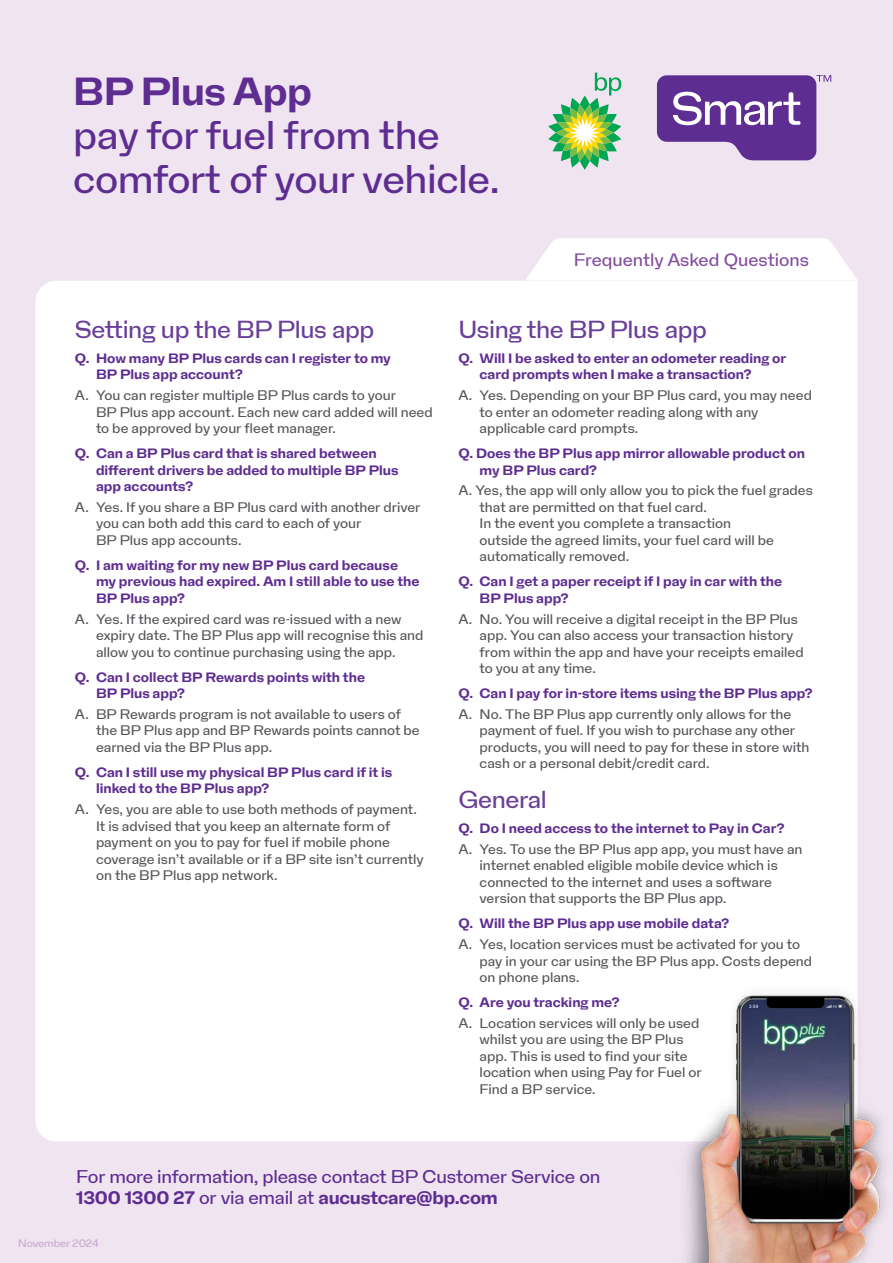
<style>
.page{position:relative;width:893px;height:1263px;background:#efe4f0}
.page>*{position:absolute;margin:0;border:0;box-sizing:border-box;transform-origin:0 0}
.t1{font:39px/44px "Na N Holo";letter-spacing:-.01em;color:#5e2d91}
.t2{font:700 39px "Na N Holo";letter-spacing:-.01em;color:#5e2d91}
.t3{font:24px "Na N Holo";letter-spacing:-.015em;color:#6a3f98}
.t4{font:18px/21px "Na N Holo";letter-spacing:-.015em;color:#5e2d91}
.t5{font:17.4px "Na N Holo";color:#834d9e}
.t6{font:13.5px/16.5px "Na N Holo";color:#55565a}
.t7{font:700 13.5px/16.5px "Na N Holo";color:#5e2d91}
.t8{font:10.5px "Na N Holo";letter-spacing:-.005em;color:#c9a8cf}
.s1{font-weight:700}
</style>
<div class="page">
<div style="left:35px;top:281px;width:823px;height:860px;background:#fff"></div>
<svg style="left:526px;top:238px;width:331px;height:42px;background:#fdfcfd"></svg>
<svg style="left:548px;top:73px;width:73px;height:97px"></svg>
<div style="left:672px;top:982px;width:221px;height:281px;background:#000;opacity:.1"></div>
<img style="left:677px;top:995px;width:215px;height:268px">
<svg style="left:657px;top:75px;width:174px;height:85px"></svg>
<h1 class="t2" style="left:73px;top:60px;width:240px">BP Plus App</h1>
<h1 class="t1" style="left:73px;top:112px;width:428px">pay for fuel from the comfort of your vehicle.</h1>
<p class="t5" style="left:574px;top:247px;width:236px">Frequently Asked Questions</p>
<h2 class="t3" style="left:75px;top:311px;width:301px">Setting up the BP Plus app</h2>
<p class="t7" style="left:96px;top:349px;width:296px;text-indent:-21px">Q. How many BP Plus cards can I register to my<br>BP Plus app account?</p>
<p class="t6" style="left:96px;top:387px;width:338px;text-indent:-21px">A. You can register multiple BP Plus cards to your<br>BP Plus app account. Each new card added will need to be approved by your fleet manager.</p>
<p class="t7" style="left:96px;top:445px;width:304px;text-indent:-21px">Q. Can a BP Plus card that is shared between different drivers be added to multiple BP Plus app accounts?</p>
<p class="t6" style="left:96px;top:499px;width:326px;text-indent:-21px">A. Yes. If you share a BP Plus card with another driver you can both add this card to each of your<br>BP Plus app accounts.</p>
<p class="t7" style="left:96px;top:556px;width:325px;text-indent:-21px">Q. I am waiting for my new BP Plus card because my previous had expired. Am I still able to use the<br>BP Plus app?</p>
<p class="t6" style="left:96px;top:610px;width:329px;text-indent:-21px">A. Yes. If the expired card was re-issued with a new expiry date. The BP Plus app will recognise this and allow you to continue purchasing using the app.</p>
<p class="t7" style="left:96px;top:668px;width:271px;text-indent:-21px">Q. Can I collect BP Rewards points with the<br>BP Plus app?</p>
<p class="t6" style="left:96px;top:706px;width:325px;text-indent:-21px">A. BP Rewards program is not available to users of the BP Plus app and BP Rewards points cannot be earned via the BP Plus app.</p>
<p class="t7" style="left:96px;top:763px;width:298px;text-indent:-21px">Q. Can I still use my physical BP Plus card if it is linked to the BP Plus app?</p>
<p class="t6" style="left:96px;top:801px;width:329px;text-indent:-21px">A. Yes, you are able to use both methods of payment.<br>It is advised that you keep an alternate form of payment on you to pay for fuel if mobile phone coverage isn’t available or if a BP site isn’t currently on the BP Plus app network.</p>
<h2 class="t3" style="left:458px;top:311px;width:250px">Using the BP Plus app</h2>
<p class="t7" style="left:480px;top:349px;width:308px;text-indent:-21px">Q. Will I be asked to enter an odometer reading or card prompts when I make a transaction?</p>
<p class="t6" style="left:480px;top:387px;width:334px;text-indent:-21px">A. Yes. Depending on your BP Plus card, you may need to enter an odometer reading along with any applicable card prompts.</p>
<p class="t7" style="left:480px;top:445px;width:327px;text-indent:-21px">Q. Does the BP Plus app mirror allowable product on my BP Plus card?</p>
<p class="t6" style="left:480px;top:482px;width:335px;text-indent:-21px">A. Yes, the app will only allow you to pick the fuel grades that are permitted on that fuel card.<br>In the event you complete a transaction<br>outside the agreed limits, your fuel card will be automatically removed.</p>
<p class="t7" style="left:480px;top:573px;width:304px;text-indent:-21px">Q. Can I get a paper receipt if I pay in car with the<br>BP Plus app?</p>
<p class="t6" style="left:480px;top:610px;width:326px;text-indent:-21px">A. No. You will receive a digital receipt in the BP Plus app. You can also access your transaction history from within the app and have your receipts emailed to you at any time.</p>
<p class="t7" style="left:458px;top:685px;width:356px">Q. Can I pay for in-store items using the BP Plus app?</p>
<p class="t6" style="left:480px;top:706px;width:331px;text-indent:-21px">A. No. The BP Plus app currently only allows for the payment of fuel. If you wish to purchase any other products, you will need to pay for these in store with cash or a personal debit/credit card.</p>
<h2 class="t3" style="left:458px;top:781px;width:90px">General</h2>
<p class="t7" style="left:458px;top:820px;width:328px">Q. Do I need access to the internet to Pay in Car?</p>
<p class="t6" style="left:480px;top:841px;width:324px;text-indent:-21px">A. Yes. To use the BP Plus app app, you must have an internet enabled eligible mobile device which is connected to the internet and uses a software version that supports the BP Plus app.</p>
<p class="t7" style="left:458px;top:915px;width:272px">Q. Will the BP Plus app use mobile data?</p>
<p class="t6" style="left:480px;top:936px;width:334px;text-indent:-21px">A. Yes, location services must be activated for you to pay in your car using the BP Plus app. Costs depend on phone plans.</p>
<p class="t7" style="left:458px;top:994px;width:163px">Q. Are you tracking me?</p>
<p class="t6" style="left:480px;top:1015px;width:224px;text-indent:-21px">A. Location services will only be used whilst you are using the BP Plus app. This is used to find your site location when using Pay for Fuel or<br>Find a BP service.</p>
<h3 class="t4" style="left:76px;top:1166px;width:526px">For more information, please contact BP Customer Service on<br><span class="s1">1300 1300 27</span> or via email at <span class="s1">aucustcare@bp.com</span></h3>
<p class="t8" style="left:18px;top:1236px;width:82px">November 2024</p>
</div>
